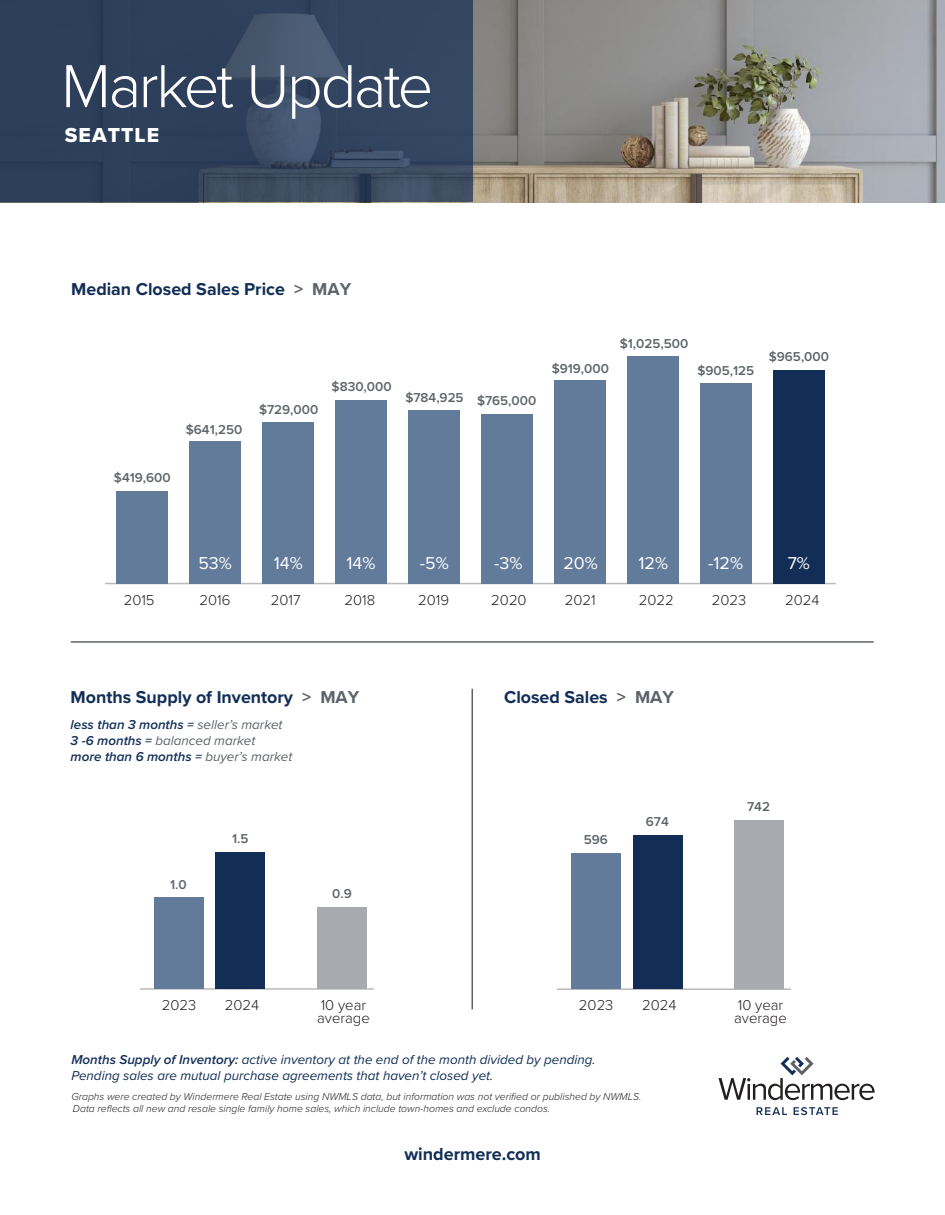
<style>
.page{position:relative;width:945px;height:1215px;background:#fff}
.page>*{position:absolute;margin:0;border:0;box-sizing:border-box;transform-origin:0 0}
.t1{font:300 63px "Proxima Nova";letter-spacing:-.045em;color:#fff}
.t2{font:21px "Proxima Nova Extrabld";letter-spacing:.05em;color:#fff}
.t3{font:700 18px "Proxima Nova";color:#122e57}
.t4{font:700 17.85px "Proxima Nova";color:#122e57}
.t5{font:17.85px "Proxima Nova";color:#fff}
.t6{font:300 14.85px/13.4px "Proxima Nova";color:#241f1f}
.t7{font:italic 13.35px/16px "Proxima Nova";color:#122e57}
.t8{font:600 13.35px "Proxima Nova";color:#5e636a}
.t9{font:italic 600 13.35px/16px "Proxima Nova";color:#122e57}
.t10{font:italic 300 10.35px/12.5px "Proxima Nova";color:#241f1f}
.s1{color:#5e636a}
.s2{font-weight:400;color:#5e636a}
.s3{font-weight:600}
</style>
<div class="page">
<img style="left:473px;top:0;width:472px;height:202px">
<svg style="left:0;top:0;width:473px;height:202px;background:#32445e"></svg>
<svg style="left:757px;top:1107px;width:30px;height:8px"></svg>
<svg style="left:794px;top:1107px;width:44px;height:8px"></svg>
<svg style="left:719px;top:1057px;width:156px;height:43px"></svg>
<hr style="left:557px;top:988px;width:234px;height:2px;background:#bababa">
<div style="left:571px;top:854px;width:50px;height:135px;background:#627b9b"></div>
<div style="left:633px;top:836px;width:49px;height:153px;background:#122e57"></div>
<div style="left:735px;top:820px;width:49px;height:169px;background:#a9a9b0"></div>
<hr style="left:105px;top:583px;width:731px;height:1px;background:#bababa">
<div style="left:116px;top:491px;width:51px;height:93px;background:#627b9b"></div>
<div style="left:189px;top:441px;width:51px;height:143px;background:#627b9b"></div>
<div style="left:262px;top:422px;width:51px;height:162px;background:#627b9b"></div>
<div style="left:335px;top:400px;width:51px;height:184px;background:#627b9b"></div>
<div style="left:408px;top:410px;width:52px;height:174px;background:#627b9b"></div>
<div style="left:481px;top:414px;width:52px;height:170px;background:#627b9b"></div>
<div style="left:555px;top:380px;width:51px;height:204px;background:#627b9b"></div>
<div style="left:628px;top:356px;width:51px;height:228px;background:#627b9b"></div>
<div style="left:701px;top:383px;width:51px;height:201px;background:#627b9b"></div>
<div style="left:774px;top:370px;width:51px;height:214px;background:#122e57"></div>
<hr style="left:472px;top:689px;width:1px;height:320px;background:#5e636a">
<hr style="left:71px;top:641px;width:803px;height:2px;background:#5e636a">
<hr style="left:140px;top:988px;width:234px;height:2px;background:#bababa">
<div style="left:154px;top:898px;width:49px;height:91px;background:#627b9b"></div>
<div style="left:216px;top:852px;width:49px;height:137px;background:#122e57"></div>
<div style="left:318px;top:907px;width:49px;height:82px;background:#a9a9b0"></div>
<h1 class="t1" style="left:61px;top:39px;width:374px">Market Update</h1>
<h2 class="t2" style="left:65px;top:119px;width:96px">SEATTLE</h2>
<h3 class="t4" style="left:71px;top:276px;width:282px">Median Closed Sales Price <span class="s1">&gt; MAY</span></h3>
<p class="t8" style="left:114px;top:468px;width:58px">$419,600</p>
<p class="t8" style="left:186px;top:420px;width:58px">$641,250</p>
<p class="t8" style="left:259px;top:400px;width:61px">$729,000</p>
<p class="t8" style="left:332px;top:377px;width:61px">$830,000</p>
<p class="t8" style="left:405px;top:387px;width:60px">$784,925</p>
<p class="t8" style="left:477px;top:391px;width:61px">$765,000</p>
<p class="t8" style="left:552px;top:358px;width:59px">$919,000</p>
<p class="t8" style="left:620px;top:334px;width:70px">$1,025,500</p>
<p class="t8" style="left:697px;top:360px;width:58px">$905,125</p>
<p class="t8" style="left:769px;top:347px;width:62px">$965,000</p>
<h3 class="t6" style="left:124px;top:592px;width:32px">2015</h3>
<h3 class="t5" style="left:198px;top:550px;width:35px">53%</h3>
<h3 class="t6" style="left:199px;top:592px;width:32px">2016</h3>
<h3 class="t5" style="left:274px;top:550px;width:31px">14%</h3>
<h3 class="t6" style="left:271px;top:592px;width:31px">2017</h3>
<h3 class="t5" style="left:346px;top:550px;width:31px">14%</h3>
<h3 class="t6" style="left:345px;top:592px;width:32px">2018</h3>
<h3 class="t5" style="left:420px;top:550px;width:30px">-5%</h3>
<h3 class="t6" style="left:418px;top:592px;width:32px">2019</h3>
<h3 class="t5" style="left:494px;top:550px;width:30px">-3%</h3>
<h3 class="t6" style="left:491px;top:592px;width:37px">2020</h3>
<h3 class="t5" style="left:563px;top:550px;width:36px">20%</h3>
<h3 class="t6" style="left:565px;top:592px;width:32px">2021</h3>
<h3 class="t5" style="left:638px;top:550px;width:31px">12%</h3>
<h3 class="t6" style="left:639px;top:592px;width:36px">2022</h3>
<h3 class="t5" style="left:708px;top:550px;width:36px">-12%</h3>
<h3 class="t6" style="left:712px;top:592px;width:36px">2023</h3>
<h3 class="t5" style="left:788px;top:550px;width:24px">7%</h3>
<h3 class="t6" style="left:785px;top:592px;width:36px">2024</h3>
<h3 class="t4" style="left:71px;top:684px;width:290px">Months Supply of Inventory <span class="s1">&gt; MAY</span></h3>
<h3 class="t4" style="left:504px;top:684px;width:171px">Closed Sales <span class="s1">&gt; MAY</span></h3>
<p class="t9" style="left:71px;top:716px;width:223px">less than 3 months = <span class="s2">seller’s market<br></span>3 -6 months = <span class="s2">balanced market<br></span>more than 6 months = <span class="s2">buyer’s market</span></p>
<p class="t8" style="left:170px;top:874px;width:18px">1.0</p>
<p class="t8" style="left:232px;top:828px;width:18px">1.5</p>
<p class="t8" style="left:332px;top:883px;width:21px">0.9</p>
<p class="t8" style="left:584px;top:830px;width:26px">596</p>
<p class="t8" style="left:646px;top:811px;width:24px">674</p>
<p class="t8" style="left:747px;top:797px;width:24px">742</p>
<h3 class="t6" style="left:162px;top:998px;width:36px">2023</h3>
<h3 class="t6" style="left:225px;top:998px;width:36px">2024</h3>
<h3 class="t6" style="left:317px;top:998px;width:54px">10 year average</h3>
<h3 class="t6" style="left:579px;top:997px;width:36px">2023</h3>
<h3 class="t6" style="left:642px;top:997px;width:36px">2024</h3>
<h3 class="t6" style="left:734px;top:997px;width:54px">10 year average</h3>
<p class="t7" style="left:71px;top:1051px;width:526px"><span class="s3">Months Supply of Inventory:</span> active inventory at the end of the month divided by pending.<br>Pending sales are mutual purchase agreements that haven’t closed yet.</p>
<p class="t10" style="left:71px;top:1090px;width:572px">Graphs were created by Windermere Real Estate using NWMLS data, but information was not verified or published by NWMLS.<br>Data reflects all new and resale single family home sales, which include town-homes and exclude condos.</p>
<h3 class="t3" style="left:404px;top:1140px;width:138px">windermere.com</h3>
</div>
